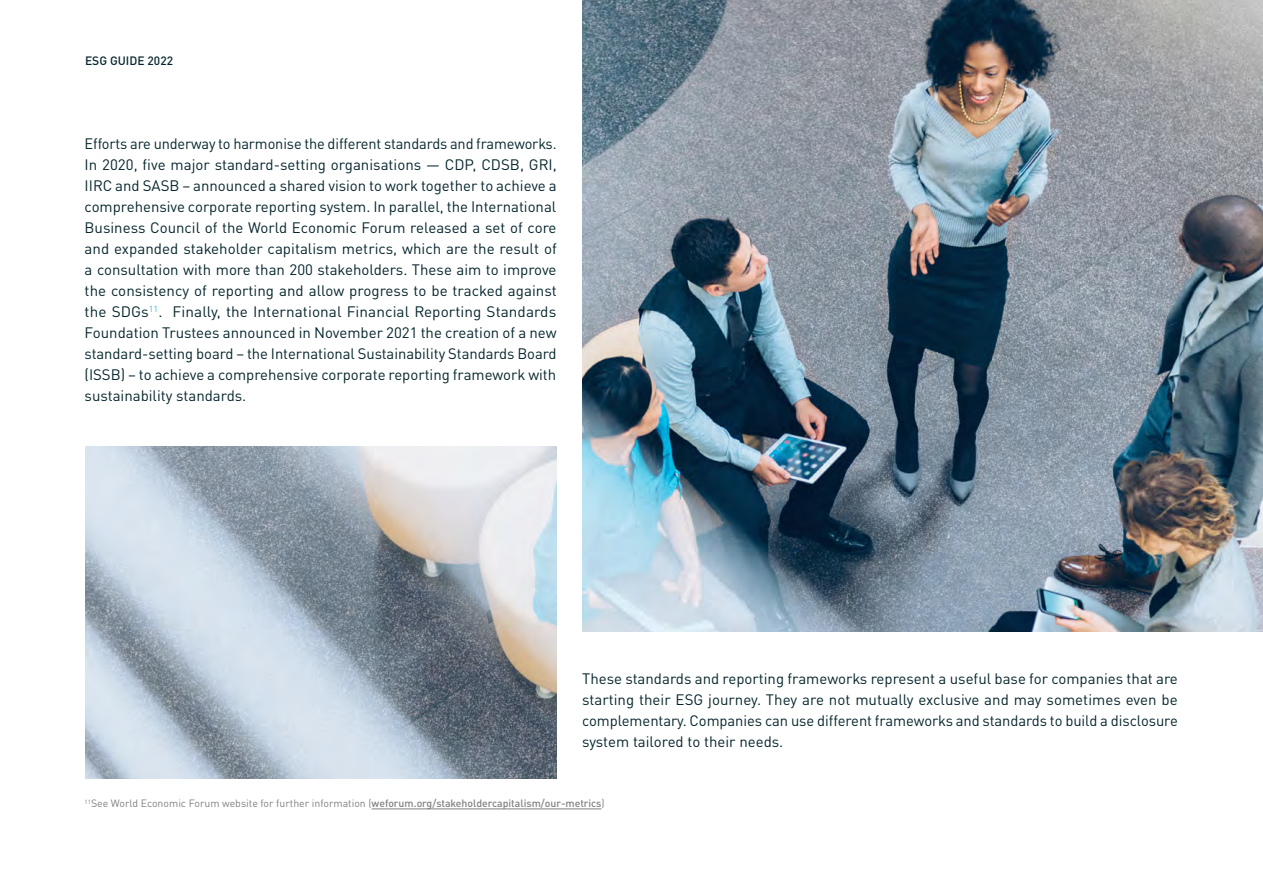
<style>
.page{position:relative;width:1263px;height:893px;background:#fff}
.page>*{position:absolute;margin:0;border:0;box-sizing:border-box;transform-origin:0 0}
.t1{font:15px/21px "DIN Pro";color:#06262d;text-align:justify}
.t2{font:500 12px "DIN Pro";color:#06262d}
.t3{font:10.5px "DIN Pro";color:#808080}
.s1{font-weight:500}
</style>
<div class="page">
<img style="left:582px;top:0;width:681px;height:632px">
<img style="left:86px;top:446px;width:471px;height:332px">
<hr style="left:372px;top:808px;width:229px;height:1px;background:#808080">
<p class="t2" style="left:85px;top:50px;width:90px">ESG GUIDE 2022</p>
<p class="t1" style="left:85px;top:131px;width:474px">Efforts are underway to harmonise the different standards and frameworks.<br>In 2020, five major standard-setting organisations — CDP, CDSB, GRI, IIRC and SASB – announced a shared vision to work together to achieve a comprehensive corporate reporting system. In parallel, the International Business Council of the World Economic Forum released a set of core and expanded stakeholder capitalism metrics, which are the result of a consultation with more than 200 stakeholders. These aim to improve the consistency of reporting and allow progress to be tracked against the SDGs<sup>11</sup>. Finally, the International Financial Reporting Standards Foundation Trustees announced in November 2021 the creation of a new standard-setting board – the International Sustainability Standards Board (ISSB) – to achieve a comprehensive corporate reporting framework with sustainability standards.</p>
<p class="t1" style="left:582px;top:667px;width:597px">These standards and reporting frameworks represent a useful base for companies that are starting their ESG journey. They are not mutually exclusive and may sometimes even be complementary. Companies can use different frameworks and standards to build a disclosure system tailored to their needs.</p>
<p class="t3" style="left:85px;top:795px;width:521px"><sup>11</sup>See World Economic Forum website for further information (<span class="s1">weforum.org/stakeholdercapitalism/our-metrics</span>)</p>
</div>
